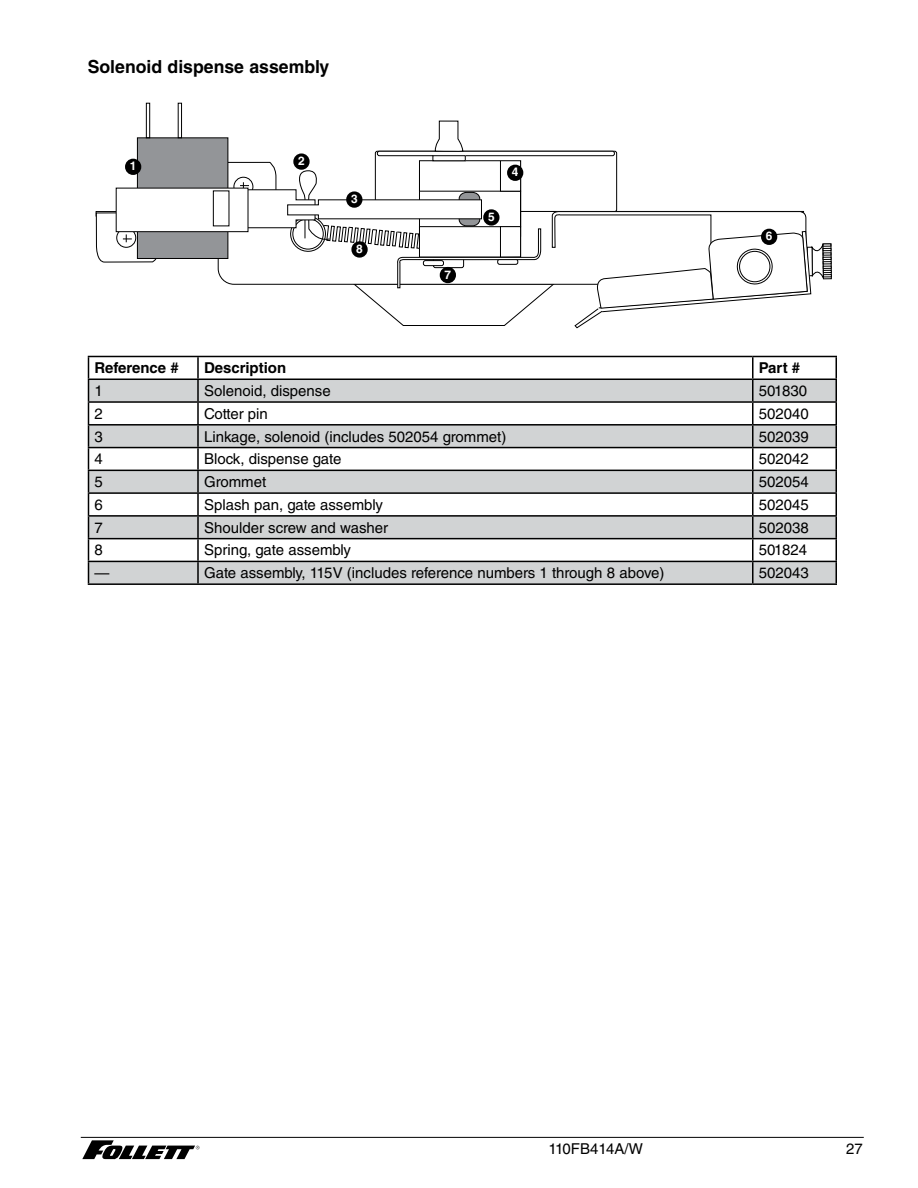
<style>
.page{position:relative;width:918px;height:1188px;background:#fff}
.page>*{position:absolute;margin:0;border:0;box-sizing:border-box;transform-origin:0 0}
.t1{font:700 18px "Helvetica LT Std";color:#000}
.t2{font:15px "Helvetica LT Std";color:#000}
.t3{font:700 15px "Helvetica LT Std";color:#000}
.t4{font:700 11.85px "Helvetica LT Std";color:#fff}
</style>
<div class="page">
<svg style="left:82px;top:1140px;width:117px;height:19px"></svg>
<hr style="left:81px;top:1137px;width:783px;height:1px;background:#000">
<div style="left:146px;top:103px;width:4px;height:35px;border:1px solid #000"></div>
<div style="left:178px;top:103px;width:4px;height:35px;border:1px solid #000"></div>
<svg style="left:96px;top:120px;width:736px;height:209px"></svg>
<div style="left:128px;top:162px;width:10px;height:10px;background:#000;border-radius:50%"></div>
<div style="left:125px;top:159px;width:16px;height:16px;border:6px solid #000;border-radius:50%"></div>
<div style="left:510px;top:168px;width:10px;height:10px;background:#000;border-radius:50%"></div>
<div style="left:507px;top:165px;width:16px;height:16px;border:6px solid #000;border-radius:50%"></div>
<div style="left:443px;top:270px;width:10px;height:10px;background:#000;border-radius:50%"></div>
<div style="left:440px;top:267px;width:16px;height:16px;border:6px solid #000;border-radius:50%"></div>
<div style="left:354px;top:244px;width:11px;height:11px;background:#000;border-radius:50%"></div>
<div style="left:351px;top:241px;width:17px;height:17px;border:6px solid #000;border-radius:50%"></div>
<div style="left:349px;top:194px;width:10px;height:11px;background:#000;border-radius:50%"></div>
<div style="left:346px;top:191px;width:16px;height:17px;border:6px solid #000;border-radius:50%"></div>
<div style="left:296px;top:156px;width:11px;height:11px;background:#000;border-radius:50%"></div>
<div style="left:293px;top:153px;width:17px;height:17px;border:6px solid #000;border-radius:50%"></div>
<div style="left:486px;top:212px;width:11px;height:11px;background:#000;border-radius:50%"></div>
<div style="left:483px;top:209px;width:17px;height:17px;border:6px solid #000;border-radius:50%"></div>
<div style="left:764px;top:232px;width:10px;height:10px;background:#000;border-radius:50%"></div>
<div style="left:761px;top:229px;width:16px;height:16px;border:6px solid #000;border-radius:50%"></div>
<svg style="left:89px;top:380px;width:747px;height:203px;fill:#d1d3d4"></svg>
<hr style="left:88px;top:356px;width:110px;height:1px;background:#000">
<hr style="left:198px;top:356px;width:555px;height:1px;background:#000">
<hr style="left:197px;top:357px;width:2px;height:22px;background:#000">
<hr style="left:753px;top:356px;width:84px;height:1px;background:#000">
<hr style="left:752px;top:357px;width:2px;height:22px;background:#000">
<hr style="left:88px;top:379px;width:110px;height:1px;background:#000">
<hr style="left:198px;top:379px;width:555px;height:1px;background:#000">
<hr style="left:197px;top:380px;width:2px;height:21px;background:#000">
<hr style="left:753px;top:379px;width:84px;height:1px;background:#000">
<hr style="left:752px;top:380px;width:2px;height:21px;background:#000">
<hr style="left:88px;top:401px;width:110px;height:2px;background:#000">
<hr style="left:198px;top:401px;width:555px;height:2px;background:#000">
<hr style="left:197px;top:403px;width:2px;height:21px;background:#000">
<hr style="left:753px;top:401px;width:84px;height:2px;background:#000">
<hr style="left:752px;top:403px;width:2px;height:21px;background:#000">
<hr style="left:88px;top:424px;width:110px;height:2px;background:#000">
<hr style="left:198px;top:424px;width:555px;height:2px;background:#000">
<hr style="left:197px;top:426px;width:2px;height:21px;background:#000">
<hr style="left:753px;top:424px;width:84px;height:2px;background:#000">
<hr style="left:752px;top:426px;width:2px;height:21px;background:#000">
<hr style="left:88px;top:447px;width:110px;height:1px;background:#000">
<hr style="left:198px;top:447px;width:555px;height:1px;background:#000">
<hr style="left:197px;top:448px;width:2px;height:22px;background:#000">
<hr style="left:753px;top:447px;width:84px;height:1px;background:#000">
<hr style="left:752px;top:448px;width:2px;height:22px;background:#000">
<hr style="left:88px;top:470px;width:110px;height:1px;background:#000">
<hr style="left:198px;top:470px;width:555px;height:1px;background:#000">
<hr style="left:197px;top:471px;width:2px;height:21px;background:#000">
<hr style="left:753px;top:470px;width:84px;height:1px;background:#000">
<hr style="left:752px;top:471px;width:2px;height:21px;background:#000">
<hr style="left:88px;top:492px;width:110px;height:2px;background:#000">
<hr style="left:198px;top:492px;width:555px;height:2px;background:#000">
<hr style="left:197px;top:494px;width:2px;height:21px;background:#000">
<hr style="left:753px;top:492px;width:84px;height:2px;background:#000">
<hr style="left:752px;top:494px;width:2px;height:21px;background:#000">
<hr style="left:88px;top:515px;width:110px;height:2px;background:#000">
<hr style="left:198px;top:515px;width:555px;height:2px;background:#000">
<hr style="left:197px;top:517px;width:2px;height:21px;background:#000">
<hr style="left:753px;top:515px;width:84px;height:2px;background:#000">
<hr style="left:752px;top:517px;width:2px;height:21px;background:#000">
<hr style="left:88px;top:538px;width:110px;height:1px;background:#000">
<hr style="left:198px;top:538px;width:555px;height:1px;background:#000">
<hr style="left:197px;top:539px;width:2px;height:22px;background:#000">
<hr style="left:753px;top:538px;width:84px;height:1px;background:#000">
<hr style="left:752px;top:539px;width:2px;height:22px;background:#000">
<hr style="left:88px;top:561px;width:110px;height:1px;background:#000">
<svg style="left:88px;top:357px;width:1px;height:226px"></svg>
<hr style="left:198px;top:561px;width:555px;height:1px;background:#000">
<hr style="left:197px;top:562px;width:2px;height:21px;background:#000">
<hr style="left:753px;top:561px;width:84px;height:1px;background:#000">
<hr style="left:752px;top:562px;width:2px;height:21px;background:#000">
<svg style="left:836px;top:357px;width:1px;height:226px"></svg>
<hr style="left:88px;top:583px;width:110px;height:2px;background:#000">
<hr style="left:198px;top:583px;width:555px;height:2px;background:#000">
<hr style="left:753px;top:583px;width:84px;height:2px;background:#000">
<p class="t1" style="left:88px;top:56px;width:243px">Solenoid dispense assembly</p>
<p class="t4" style="left:130px;top:159px;width:8px">1</p>
<p class="t4" style="left:298px;top:154px;width:8px">2</p>
<p class="t4" style="left:351px;top:192px;width:8px">3</p>
<p class="t4" style="left:356px;top:242px;width:8px">8</p>
<p class="t4" style="left:445px;top:267px;width:8px">7</p>
<p class="t4" style="left:488px;top:210px;width:8px">5</p>
<p class="t4" style="left:512px;top:165px;width:8px">4</p>
<p class="t4" style="left:766px;top:229px;width:8px">6</p>
<p class="t3" style="left:94px;top:359px;width:86px">Reference #</p>
<p class="t3" style="left:204px;top:359px;width:84px">Description</p>
<p class="t3" style="left:759px;top:359px;width:43px">Part #</p>
<p class="t2" style="left:94px;top:382px;width:10px">1</p>
<p class="t2" style="left:204px;top:382px;width:128px">Solenoid, dispense</p>
<p class="t2" style="left:759px;top:382px;width:50px">501830</p>
<p class="t2" style="left:94px;top:405px;width:10px">2</p>
<p class="t2" style="left:204px;top:405px;width:65px">Cotter pin</p>
<p class="t2" style="left:759px;top:405px;width:52px">502040</p>
<p class="t2" style="left:94px;top:428px;width:10px">3</p>
<p class="t2" style="left:204px;top:428px;width:304px">Linkage, solenoid (includes 502054 grommet)</p>
<p class="t2" style="left:759px;top:428px;width:52px">502039</p>
<p class="t2" style="left:94px;top:450px;width:10px">4</p>
<p class="t2" style="left:204px;top:450px;width:139px">Block, dispense gate</p>
<p class="t2" style="left:759px;top:450px;width:52px">502042</p>
<p class="t2" style="left:94px;top:473px;width:10px">5</p>
<p class="t2" style="left:204px;top:473px;width:64px">Grommet</p>
<p class="t2" style="left:759px;top:473px;width:52px">502054</p>
<p class="t2" style="left:94px;top:496px;width:10px">6</p>
<p class="t2" style="left:204px;top:496px;width:180px">Splash pan, gate assembly</p>
<p class="t2" style="left:759px;top:496px;width:52px">502045</p>
<p class="t2" style="left:94px;top:519px;width:10px">7</p>
<p class="t2" style="left:204px;top:519px;width:186px">Shoulder screw and washer</p>
<p class="t2" style="left:759px;top:519px;width:52px">502038</p>
<p class="t2" style="left:94px;top:541px;width:10px">8</p>
<p class="t2" style="left:204px;top:541px;width:149px">Spring, gate assembly</p>
<p class="t2" style="left:759px;top:541px;width:50px">501824</p>
<p class="t2" style="left:94px;top:564px;width:16px">—</p>
<p class="t2" style="left:204px;top:564px;width:462px">Gate assembly, 115V (includes reference numbers 1 through 8 above)</p>
<p class="t2" style="left:759px;top:564px;width:52px">502043</p>
<p class="t2" style="left:549px;top:1140px;width:96px">110FB414A/W</p>
<p class="t2" style="left:846px;top:1140px;width:18px">27</p>
</div>
